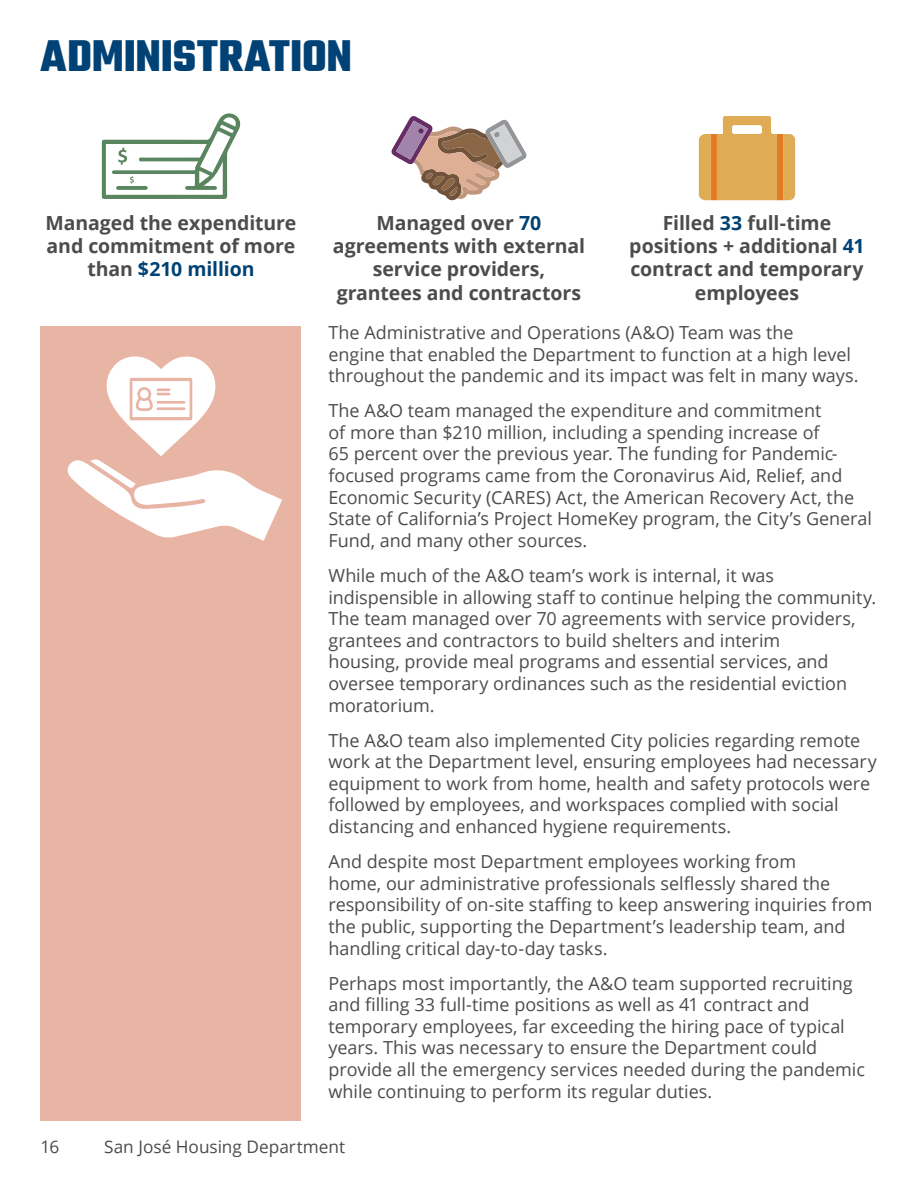
<style>
.page{position:relative;width:918px;height:1188px;background:#fff}
.page>*{position:absolute;margin:0;border:0;box-sizing:border-box;transform-origin:0 0}
.body_text{font:700 48px "Teko";letter-spacing:-.005em;color:#004275}
.t1{font:700 19.5px/23.4px "Open Sans";letter-spacing:-.005em;color:#4b4c4d;text-align:center}
.body_text-2{font:18px/21.6px "Open Sans";letter-spacing:-.005em;color:#4b4c4d}
.t2{font:17.25px "Open Sans";color:#4b4c4d}
.s1{color:#004275}
</style>
<div class="page">
<div style="left:40px;top:326px;width:262px;height:794px;background:#e8b5a5"></div>
<svg style="left:67px;top:356px;width:215px;height:185px"></svg>
<svg style="left:391px;top:116px;width:136px;height:85px"></svg>
<svg style="left:699px;top:116px;width:96px;height:84px;background:#e3b368"></svg>
<svg style="left:102px;top:113px;width:139px;height:86px"></svg>
<p class="body_text" style="left:40px;top:25px;width:313px">ADMINISTRATION</p>
<p class="t1" style="left:46px;top:210px;width:252px">Managed the expenditure and commitment of more than <span class="s1">$210 million</span></p>
<p class="t1" style="left:629px;top:210px;width:237px">Filled <span class="s1">33</span> full-time positions + additional <span class="s1">41 </span>contract and temporary employees</p>
<p class="t1" style="left:333px;top:210px;width:254px">Managed over <span class="s1">70 </span>agreements with external service providers, grantees and contractors</p>
<p class="body_text-2" style="left:328px;top:321px;width:532px">The Administrative and Operations (A&amp;O) Team was the<br>engine that enabled the Department to function at a high level throughout the pandemic and its impact was felt in many ways.</p>
<p class="body_text-2" style="left:328px;top:399px;width:545px">The A&amp;O team managed the expenditure and commitment<br>of more than $210 million, including a spending increase of<br>65 percent over the previous year. The funding for Pandemic&shy;focused programs came from the Coronavirus Aid, Relief, and Economic Security (CARES) Act, the American Recovery Act, the State of California’s Project HomeKey program, the City’s General Fund, and many other sources.</p>
<p class="body_text-2" style="left:328px;top:564px;width:549px">While much of the A&amp;O team’s work is internal, it was indispensible in allowing staff to continue helping the community.<br>The team managed over 70 agreements with service providers, grantees and contractors to build shelters and interim<br>housing, provide meal programs and essential services, and oversee temporary ordinances such as the residential eviction moratorium.</p>
<p class="body_text-2" style="left:328px;top:729px;width:550px">The A&amp;O team also implemented City policies regarding remote work at the Department level, ensuring employees had necessary equipment to work from home, health and safety protocols were followed by employees, and workspaces complied with social distancing and enhanced hygiene requirements.</p>
<p class="body_text-2" style="left:328px;top:850px;width:545px">And despite most Department employees working from<br>home, our administrative professionals selflessly shared the responsibility of on-site staffing to keep answering inquiries from the public, supporting the Department’s leadership team, and handling critical day-to-day tasks.</p>
<p class="body_text-2" style="left:328px;top:972px;width:538px">Perhaps most importantly, the A&amp;O team supported recruiting and filling 33 full-time positions as well as 41 contract and temporary employees, far exceeding the hiring pace of typical years. This was necessary to ensure the Department could provide all the emergency services needed during the pandemic while continuing to perform its regular duties.</p>
<p class="t2" style="left:40px;top:1135px;width:20px">16</p>
<p class="t2" style="left:104px;top:1135px;width:243px">San José Housing Department</p>
</div>
